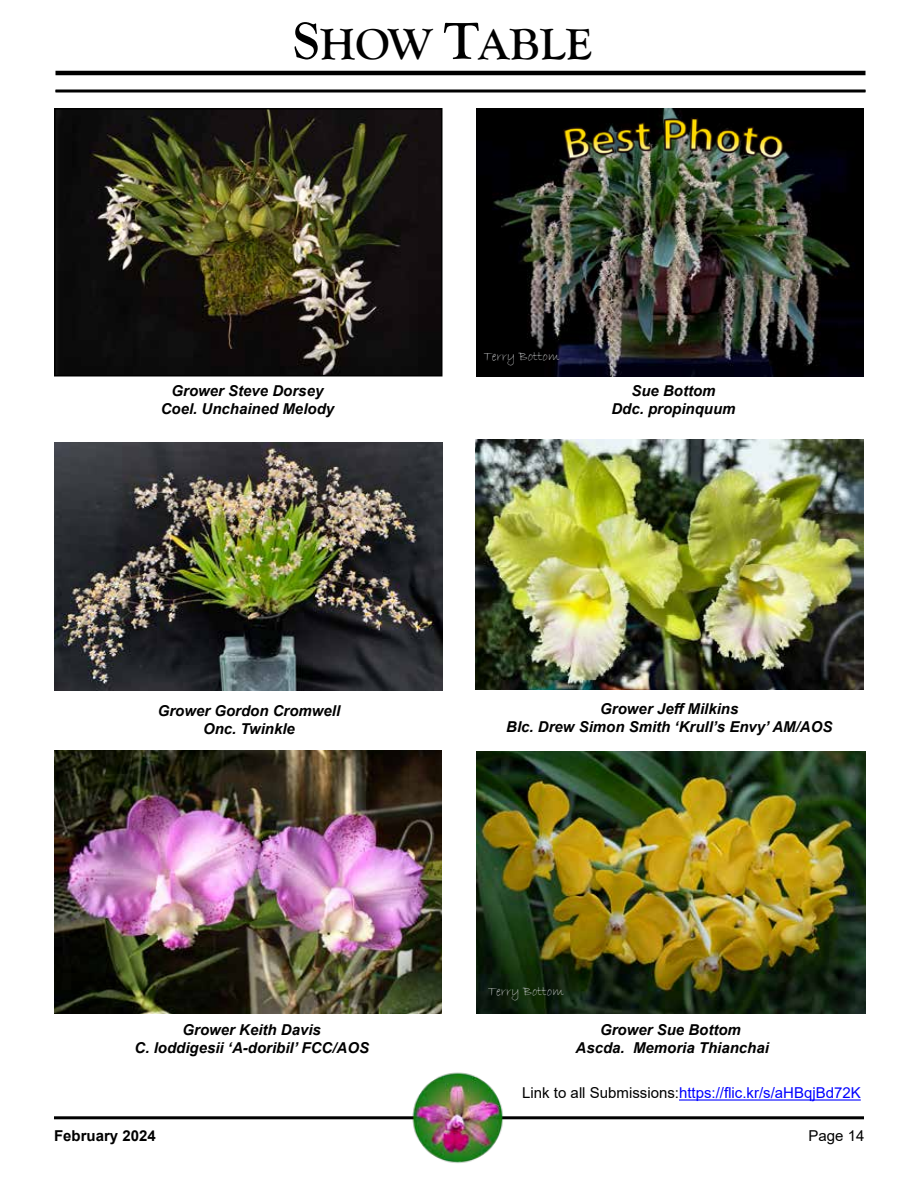
<style>
.page{position:relative;width:918px;height:1188px;background:#fff}
.page>*{position:absolute;margin:0;border:0;box-sizing:border-box;transform-origin:0 0}
.t1{font:700 45px "Goudy Old Style T";color:#000}
.t2{font:italic 700 15px/18px "Arial";color:#000;text-align:center}
.t3{font:15px "Arial";color:#00f}
.t4{font:700 15px "Arial";color:#000}
.t5{font:15px "Arial";color:#000}
.t6{font:13.5px "Bradley Hand ITC";color:#c7c8ca}
.s1{font-size:54px}
.s2{color:#000}
</style>
<div class="page">
<hr style="left:56px;top:71px;width:810px;height:4px;background:#000">
<hr style="left:56px;top:89px;width:810px;height:3px;background:#000">
<hr style="left:54px;top:1116px;width:810px;height:3px;background:#000">
<img style="left:477px;top:752px;width:389px;height:261px">
<img style="left:54px;top:442px;width:388px;height:249px">
<img style="left:57px;top:111px;width:382px;height:262px">
<div style="left:54px;top:108px;width:388px;height:268px;border:2px solid #000"></div>
<img style="left:475px;top:439px;width:389px;height:250px">
<img style="left:55px;top:750px;width:387px;height:263px">
<img style="left:477px;top:108px;width:387px;height:268px">
<img style="left:394px;top:1072px;width:130px;height:91px">
<hr style="left:679px;top:1099px;width:182px;height:2px;background:#00f">
<img style="left:493px;top:108px;width:361px;height:54px">
<h1 class="t1" style="left:293px;top:19px;width:300px"><span class="s1">S</span>HOW <span class="s1">T</span>ABLE</h1>
<p class="t6" style="left:484px;top:348px;width:77px">Terry Bottom</p>
<p class="t2" style="left:161px;top:383px;width:175px">Grower Steve Dorsey<br>Coel. Unchained Melody</p>
<p class="t2" style="left:611px;top:383px;width:126px">Sue Bottom<br>Ddc. propinquum</p>
<p class="t2" style="left:158px;top:702px;width:184px">Grower Gordon Cromwell<br>Onc. Twinkle</p>
<p class="t2" style="left:506px;top:701px;width:328px">Grower Jeff Milkins<br>Blc. Drew Simon Smith ‘Krull’s Envy’ AM/AOS</p>
<p class="t6" style="left:488px;top:983px;width:77px">Terry Bottom</p>
<p class="t2" style="left:135px;top:1021px;width:236px">Grower Keith Davis<br>C. loddigesii ‘A-doribil’ FCC/AOS</p>
<p class="t2" style="left:576px;top:1021px;width:195px">Grower Sue Bottom<br>Ascda. Memoria Thianchai</p>
<p class="t3" style="left:522px;top:1083px;width:340px"><span class="s2">Link to all Submissions:</span>https://flic.kr/s/aHBqjBd72K</p>
<p class="t4" style="left:54px;top:1125px;width:103px">February 2024</p>
<p class="t5" style="left:808px;top:1125px;width:57px">Page 14</p>
</div>
